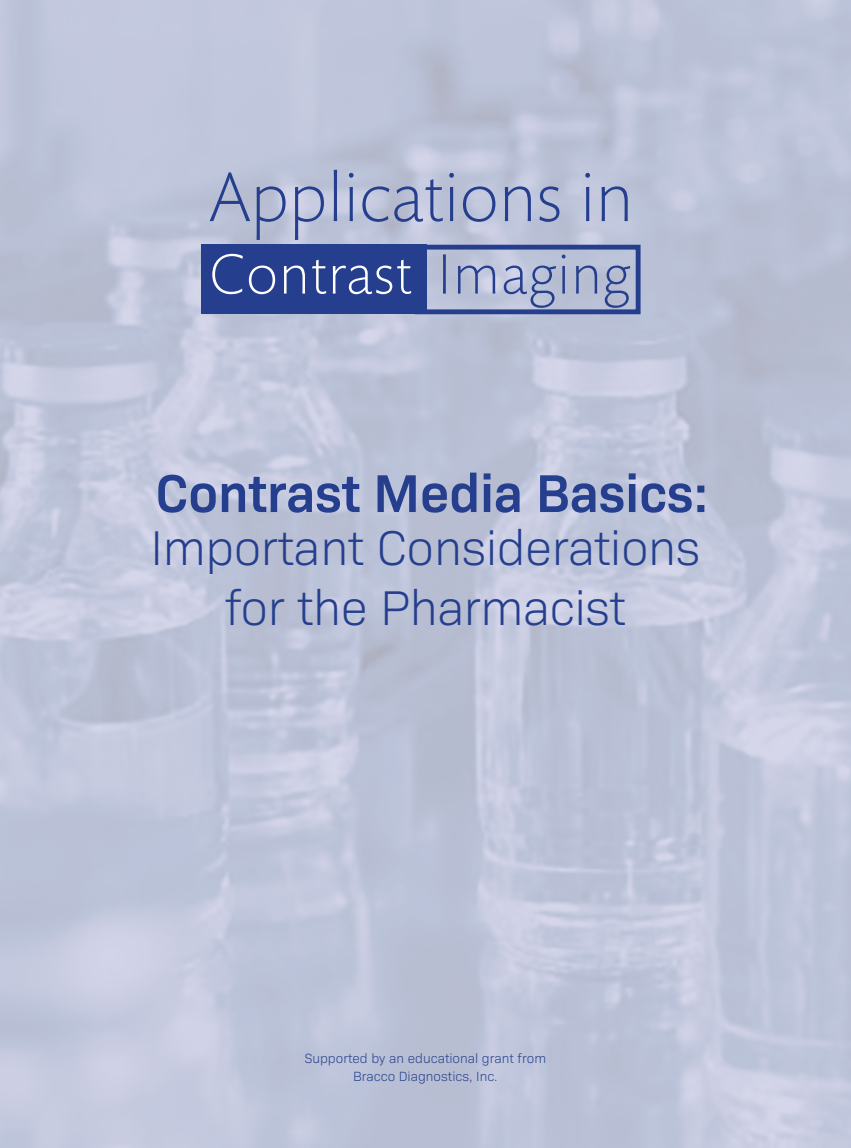
<style>
.page{position:relative;width:851px;height:1148px;background:#fff}
.page>*{position:absolute;margin:0;border:0;box-sizing:border-box;transform-origin:0 0}
.t1{font:300 71.4px "Mundo Sans Pro";color:#253f8e}
.t2{font:300 57.75px "Mundo Sans Pro";letter-spacing:.02em;color:#fff}
.t3{font:600 54px "Bio Sans";letter-spacing:-.01em;color:#253f8e}
.t4{font:300 49.5px/59.2px "Bio Sans";letter-spacing:-.01em;color:#253f8e;text-align:center}
.t5{font:300 13.5px "Bio Sans";color:#253f8e}
.s1{color:#253f8e}
</style>
<div class="page">
<img style="left:0;top:0;width:850px;height:1148px">
<div style="left:201px;top:245px;width:225px;height:69px;background:#253f8e"></div>
<div style="left:415px;top:245px;width:225px;height:69px;border:5px solid #253f8e"></div>
<p class="t1" style="left:209px;top:156px;width:425px">Applications in</p>
<p class="t2" style="left:209px;top:241px;width:422px">Contrast <span class="s1">Imaging</span></p>
<p class="t3" style="left:155px;top:452px;width:554px">Contrast Media Basics:</p>
<p class="t4" style="left:151px;top:515px;width:551px">Important Considerations for the Pharmacist</p>
<p class="t5" style="left:305px;top:1048px;width:243px">Supported by an educational grant from</p>
<p class="t5" style="left:353px;top:1066px;width:146px">Bracco Diagnostics, Inc.</p>
</div>
